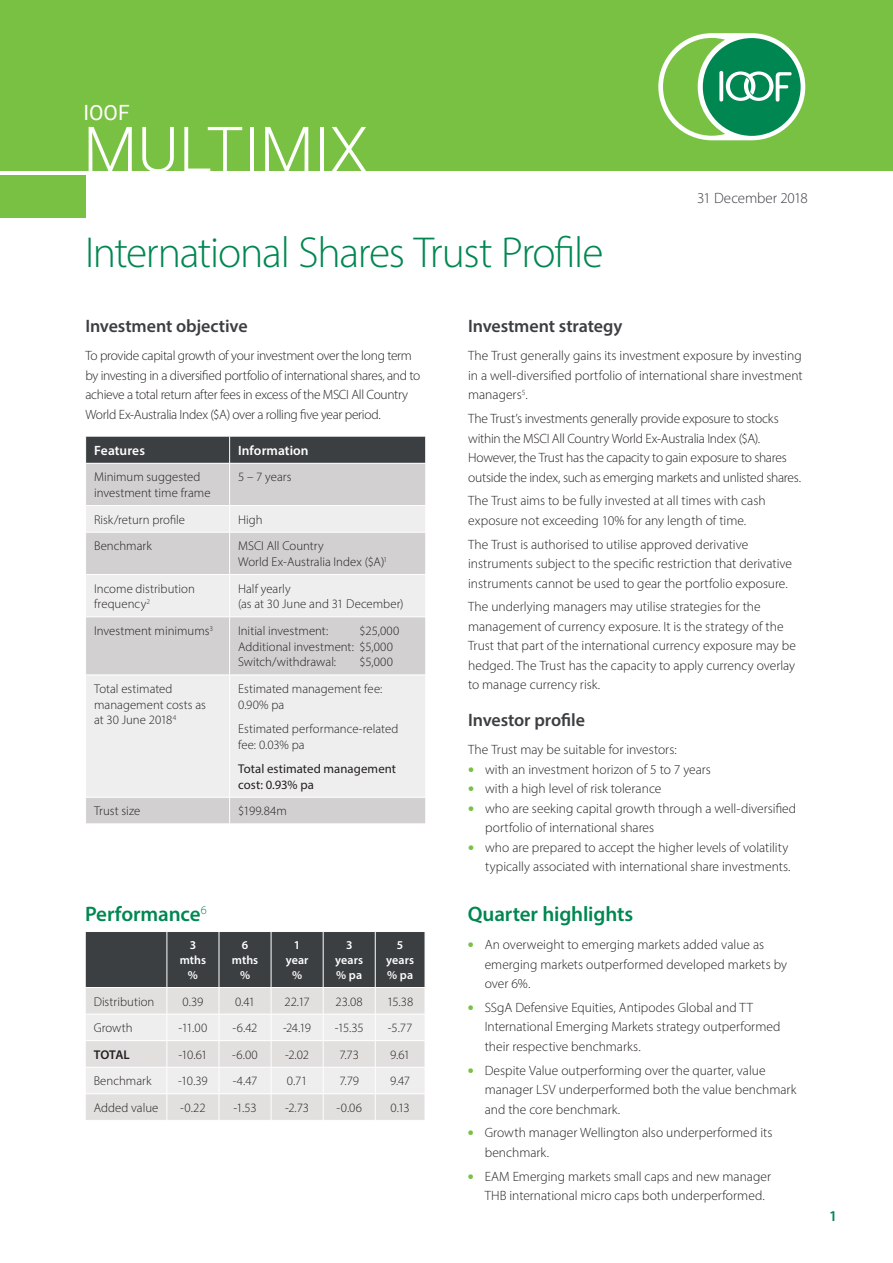
<style>
.page{position:relative;width:893px;height:1263px;background:#fff}
.page>*{position:absolute;margin:0;border:0;box-sizing:border-box;transform-origin:0 0}
.t1{font:300 63px "Roboto";letter-spacing:-.005em;color:#fff}
.t2{font:300 43.5px "Myriad Pro";letter-spacing:-.03em;color:#008751}
.t3{font:600 21px "Myriad Pro";letter-spacing:-.005em;color:#008751}
.t4{font:21px "Roboto";color:#fff}
.t5{font:600 18px "Myriad Pro";letter-spacing:-.005em;color:#3c3f42}
.t6{font:300 15px "Myriad Pro";letter-spacing:-.005em;color:#393c43}
.t7{font:600 15px "Myriad Pro";color:#008751}
.t8{font:300 13.5px/19.5px "Myriad Pro";color:#231f20}
.t9{font:300 13.5px/19.5px "Myriad Pro";letter-spacing:-.025em;color:#231f20}
.t10{font:300 13.5px/19.5px "Myriad Pro";letter-spacing:-.02em;color:#231f20}
.t11{font:600 13.5px "Myriad Pro";letter-spacing:.005em;color:#fff}
.t12{font:300 12.75px/15.8px "Myriad Pro";color:#231f20}
.t13{font:12.75px/15.8px "Myriad Pro";letter-spacing:.005em;color:#231f20}
.t14{font:600 12.75px "Myriad Pro";letter-spacing:-.005em;color:#231f20}
.t15{font:600 12px/15px "Myriad Pro";letter-spacing:.01em;color:#fff;text-align:center}
.s1{font-weight:900;font-size:16.5px;color:#79c142}
</style>
<div class="page">
<div style="left:0;top:175px;width:86px;height:42px;background:#79c142"></div>
<div style="left:0;top:0;width:893px;height:170px;background:#79c142"></div>
<div style="left:658px;top:33px;width:147px;height:107px;background:#fff;border-radius:54px"></div>
<div style="left:703px;top:38px;width:98px;height:98px;background:#008751;border-radius:50%"></div>
<svg style="left:663px;top:38px;width:129px;height:98px"></svg>
<div style="left:86px;top:464px;width:339px;height:359px;background:#d2d0d0"></div>
<svg style="left:86px;top:506px;width:339px;height:291px;background:#e4e3e4"></svg>
<hr style="left:229px;top:463px;width:1px;height:42px;background:#fff">
<svg style="left:229px;top:506px;width:1px;height:26px"></svg>
<hr style="left:229px;top:532px;width:1px;height:42px;background:#fff">
<hr style="left:229px;top:575px;width:1px;height:42px;background:#fff">
<hr style="left:229px;top:617px;width:1px;height:58px;background:#fff">
<hr style="left:229px;top:675px;width:1px;height:122px;background:#fff">
<svg style="left:229px;top:798px;width:1px;height:25px"></svg>
<svg style="left:85px;top:436px;width:341px;height:27px;background:#444749"></svg>
<hr style="left:85px;top:505px;width:145px;height:1px;background:#fff">
<hr style="left:230px;top:505px;width:196px;height:1px;background:#fff">
<hr style="left:85px;top:532px;width:145px;height:1px;background:#fff">
<hr style="left:230px;top:532px;width:196px;height:1px;background:#fff">
<hr style="left:85px;top:574px;width:145px;height:1px;background:#fff">
<hr style="left:230px;top:574px;width:196px;height:1px;background:#fff">
<hr style="left:85px;top:617px;width:145px;height:1px;background:#fff">
<hr style="left:230px;top:617px;width:196px;height:1px;background:#fff">
<hr style="left:85px;top:675px;width:145px;height:1px;background:#fff">
<hr style="left:230px;top:675px;width:196px;height:1px;background:#fff">
<hr style="left:85px;top:797px;width:145px;height:1px;background:#fff">
<hr style="left:230px;top:797px;width:196px;height:1px;background:#fff">
<svg style="left:85px;top:931px;width:340px;height:189px;background:#b6b6b7"></svg>
<h3 class="t4" style="left:83px;top:98px;width:48px">IOOF</h3>
<h1 class="t1" style="left:83px;top:105px;width:287px">MULTIMIX</h1>
<h2 class="t2" style="left:85px;top:226px;width:520px">International Shares Trust Profile</h2>
<p class="t6" style="left:697px;top:189px;width:112px">31 December 2018</p>
<h3 class="t5" style="left:85px;top:315px;width:164px">Investment objective</h3>
<p class="t9" style="left:85px;top:346px;width:336px">To provide capital growth of your investment over the long term by investing in a diversified portfolio of international shares, and to achieve a total return after fees in excess of the MSCI All Country World Ex-Australia Index ($A) over a rolling five year period.</p>
<p class="t11" style="left:94px;top:442px;width:52px">Features</p>
<p class="t11" style="left:238px;top:442px;width:72px">Information</p>
<p class="t12" style="left:94px;top:469px;width:118px">Minimum suggested investment time frame</p>
<p class="t12" style="left:238px;top:469px;width:55px">5 – 7 years</p>
<p class="t12" style="left:94px;top:511px;width:93px">Risk/return profile</p>
<p class="t12" style="left:238px;top:511px;width:26px">High</p>
<p class="t12" style="left:94px;top:538px;width:59px">Benchmark</p>
<p class="t12" style="left:238px;top:538px;width:151px">MSCI All Country<br>World Ex-Australia Index ($A)<sup>1</sup></p>
<p class="t12" style="left:94px;top:580px;width:102px">Income distribution frequency<sup>2</sup></p>
<p class="t12" style="left:238px;top:580px;width:167px">Half yearly<br>(as at 30 June and 31 December)</p>
<p class="t12" style="left:94px;top:623px;width:121px">Investment minimums<sup>3</sup></p>
<p class="t12" style="left:238px;top:623px;width:92px">Initial investment:</p>
<p class="t12" style="left:238px;top:623px;width:163px;text-indent:121px">$25,000<br>Additional investment: $5,000<br>Switch/withdrawal:</p>
<p class="t12" style="left:360px;top:654px;width:35px">$5,000</p>
<p class="t12" style="left:94px;top:681px;width:113px">Total estimated management costs as at 30 June 2018<sup>4</sup></p>
<p class="t12" style="left:238px;top:681px;width:146px">Estimated management fee:<br>0.90% pa</p>
<p class="t12" style="left:238px;top:721px;width:162px">Estimated performance-related fee: 0.03% pa</p>
<p class="t13" style="left:238px;top:761px;width:159px">Total estimated management cost: 0.93% pa</p>
<p class="t12" style="left:94px;top:803px;width:48px">Trust size</p>
<p class="t12" style="left:238px;top:803px;width:50px">$199.84m</p>
<h3 class="t3" style="left:85px;top:901px;width:123px">Performance<sup>6</sup></h3>
<p class="t15" style="left:180px;top:937px;width:28px">3 mths %</p>
<p class="t15" style="left:232px;top:937px;width:28px">6 mths %</p>
<p class="t15" style="left:286px;top:937px;width:24px">1 year %</p>
<p class="t15" style="left:335px;top:937px;width:29px">3 years % pa</p>
<p class="t15" style="left:386px;top:937px;width:29px">5 years % pa</p>
<p class="t12" style="left:94px;top:993px;width:62px">Distribution</p>
<p class="t12" style="left:183px;top:993px;width:22px">0.39</p>
<p class="t12" style="left:235px;top:993px;width:22px">0.41</p>
<p class="t12" style="left:284px;top:993px;width:27px">22.17</p>
<p class="t12" style="left:336px;top:993px;width:29px">23.08</p>
<p class="t12" style="left:387px;top:993px;width:28px">15.38</p>
<p class="t12" style="left:94px;top:1020px;width:40px">Growth</p>
<p class="t12" style="left:179px;top:1020px;width:30px">-11.00</p>
<p class="t12" style="left:233px;top:1020px;width:26px">-6.42</p>
<p class="t12" style="left:283px;top:1020px;width:30px">-24.19</p>
<p class="t12" style="left:335px;top:1020px;width:31px">-15.35</p>
<p class="t12" style="left:388px;top:1020px;width:26px">-5.77</p>
<p class="t14" style="left:94px;top:1046px;width:38px">TOTAL</p>
<p class="t12" style="left:178px;top:1046px;width:30px">-10.61</p>
<p class="t12" style="left:232px;top:1046px;width:27px">-6.00</p>
<p class="t12" style="left:285px;top:1046px;width:25px">-2.02</p>
<p class="t12" style="left:339px;top:1046px;width:21px">7.73</p>
<p class="t12" style="left:390px;top:1046px;width:21px">9.61</p>
<p class="t12" style="left:94px;top:1073px;width:59px">Benchmark</p>
<p class="t12" style="left:178px;top:1073px;width:31px">-10.39</p>
<p class="t12" style="left:233px;top:1073px;width:26px">-4.47</p>
<p class="t12" style="left:287px;top:1073px;width:22px">0.71</p>
<p class="t12" style="left:340px;top:1073px;width:21px">7.79</p>
<p class="t12" style="left:390px;top:1073px;width:22px">9.47</p>
<p class="t12" style="left:94px;top:1100px;width:66px">Added value</p>
<p class="t12" style="left:180px;top:1100px;width:27px">-0.22</p>
<p class="t12" style="left:233px;top:1100px;width:25px">-1.53</p>
<p class="t12" style="left:285px;top:1100px;width:25px">-2.73</p>
<p class="t12" style="left:336px;top:1100px;width:27px">-0.06</p>
<p class="t12" style="left:390px;top:1100px;width:21px">0.13</p>
<h3 class="t5" style="left:468px;top:315px;width:156px">Investment strategy</h3>
<p class="t8" style="left:468px;top:346px;width:336px;text-align:justify">The Trust generally gains its investment exposure by investing in a well-diversified portfolio of international share investment managers<sup>5</sup>.</p>
<p class="t10" style="left:468px;top:409px;width:334px">The Trust’s investments generally provide exposure to stocks within the MSCI All Country World Ex-Australia Index ($A).<br>However, the Trust has the capacity to gain exposure to shares outside the index, such as emerging markets and unlisted shares.</p>
<p class="t8" style="left:468px;top:491px;width:299px">The Trust aims to be fully invested at all times with cash exposure not exceeding 10% for any length of time.</p>
<p class="t8" style="left:468px;top:534px;width:326px">The Trust is authorised to utilise approved derivative instruments subject to the specific restriction that derivative instruments cannot be used to gear the portfolio exposure.</p>
<p class="t8" style="left:468px;top:597px;width:329px">The underlying managers may utilise strategies for the management of currency exposure. It is the strategy of the Trust that part of the international currency exposure may be hedged. The Trust has the capacity to apply currency overlay to manage currency risk.</p>
<h3 class="t5" style="left:468px;top:709px;width:118px">Investor profile</h3>
<p class="t8" style="left:468px;top:740px;width:210px">The Trust may be suitable for investors:</p>
<p class="t8" style="left:468px;top:759px;width:244px"><span class="s1">•</span> with an investment horizon of 5 to 7 years</p>
<p class="t8" style="left:468px;top:779px;width:195px"><span class="s1">•</span> with a high level of risk tolerance</p>
<p class="t8" style="left:485px;top:798px;width:313px;text-indent:-17px"><span class="s1">•</span> who are seeking capital growth through a well-diversified portfolio of international shares</p>
<p class="t8" style="left:468px;top:837px;width:324px;text-align:right"><span class="s1">•</span> who are prepared to accept the higher levels of volatility typically associated with international share investments.</p>
<h3 class="t3" style="left:468px;top:901px;width:167px">Quarter highlights</h3>
<p class="t8" style="left:485px;top:935px;width:304px;text-indent:-17px"><span class="s1">•</span> An overweight to emerging markets added value as emerging markets outperformed developed markets by over 6%.</p>
<p class="t8" style="left:485px;top:997px;width:297px;text-indent:-17px"><span class="s1">•</span> SSgA Defensive Equities, Antipodes Global and TT<br>International Emerging Markets strategy outperformed their respective benchmarks.</p>
<p class="t8" style="left:485px;top:1060px;width:313px;text-indent:-17px"><span class="s1">•</span> Despite Value outperforming over the quarter, value manager LSV underperformed both the value benchmark and the core benchmark.</p>
<p class="t8" style="left:485px;top:1123px;width:289px;text-indent:-17px"><span class="s1">•</span> Growth manager Wellington also underperformed its benchmark.</p>
<p class="t8" style="left:485px;top:1166px;width:288px;text-indent:-17px"><span class="s1">•</span> EAM Emerging markets small caps and new manager<br>THB international micro caps both underperformed.</p>
<p class="t7" style="left:829px;top:1206px;width:10px">1</p>
</div>
